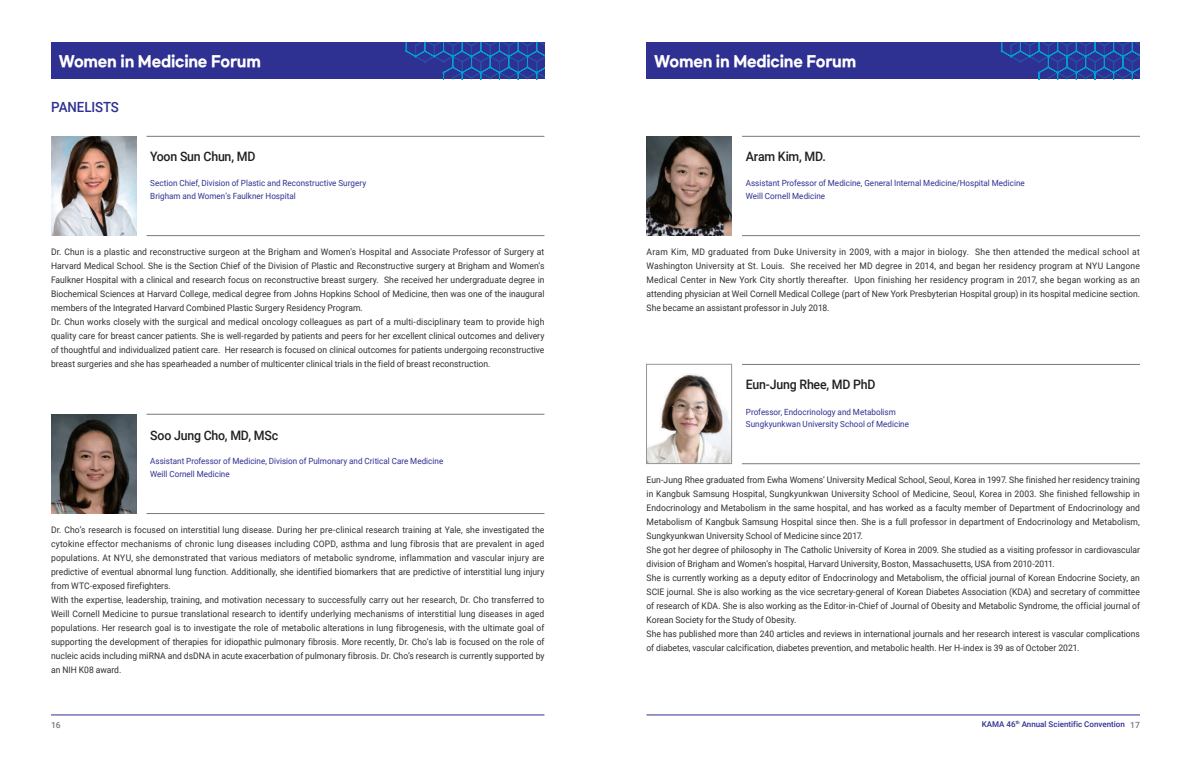
<style>
.page{position:relative;width:1191px;height:766px;background:#fff}
.page>*{position:absolute;margin:0;border:0;box-sizing:border-box;transform-origin:0 0}
.t1{font:700 15px "Gmarket Sans";letter-spacing:-.015em;color:#fff;scale:.93 1}
.t2{font:500 14px "Roboto";letter-spacing:-.01em;color:#2e3092;scale:.95 1}
.t3{font:500 13px "Roboto";letter-spacing:-.02em;color:#231f20;scale:.95 1}
.t4{font:9px/14px "Roboto";letter-spacing:.005em;color:#312f30;scale:.95 1}
.t5{font:8.5px/12.2px "Roboto";letter-spacing:.005em;color:#2e3092;scale:.95 1}
.t6{font:500 8.5px "Roboto";color:#76787b}
.t7{font:500 8px "Roboto";color:#2e3092}
.t8{font:500 4.7px "Roboto";color:#2e3092}
.s1{font-size:8.5px;color:#76787b}
</style>
<div class="page">
<hr style="left:646px;top:714px;width:494px;height:1px;background:#2e3092">
<hr style="left:51px;top:714px;width:493px;height:1px;background:#2e3092">
<div style="left:646px;top:43px;width:494px;height:36px;background:#2e3092"></div>
<svg style="left:1000px;top:43px;width:140px;height:36px"></svg>
<div style="left:51px;top:43px;width:493px;height:36px;background:#2e3092"></div>
<svg style="left:405px;top:43px;width:139px;height:36px"></svg>
<img style="left:51px;top:136px;width:85px;height:99px">
<hr style="left:146px;top:235px;width:398px;height:1px;background:#76787b">
<hr style="left:146px;top:136px;width:398px;height:1px;background:#76787b">
<img style="left:646px;top:136px;width:85px;height:99px">
<img style="left:648px;top:373px;width:81px;height:88px">
<div style="left:646px;top:364px;width:85px;height:99px;border:1px solid #939598"></div>
<hr style="left:742px;top:235px;width:398px;height:1px;background:#76787b">
<hr style="left:742px;top:136px;width:398px;height:1px;background:#76787b">
<hr style="left:742px;top:463px;width:398px;height:1px;background:#76787b">
<hr style="left:742px;top:364px;width:398px;height:1px;background:#76787b">
<img style="left:51px;top:414px;width:85px;height:99px">
<hr style="left:146px;top:513px;width:398px;height:1px;background:#76787b">
<hr style="left:146px;top:414px;width:398px;height:1px;background:#76787b">
<h1 class="t1" style="left:59px;top:52px;width:219px">Women in Medicine Forum</h1>
<h1 class="t1" style="left:654px;top:52px;width:219px">Women in Medicine Forum</h1>
<h2 class="t2" style="left:51px;top:97px;width:73px">PANELISTS</h2>
<h3 class="t3" style="left:150px;top:147px;width:112px">Yoon Sun Chun, MD</h3>
<p class="t5" style="left:150px;top:177px;width:229px">Section Chief, Division of Plastic and Reconstructive Surgery<br>Brigham and Women’s Faulkner Hospital</p>
<p class="t4" style="left:51px;top:244px;width:521px">Dr. Chun is a plastic and reconstructive surgeon at the Brigham and Women's Hospital and Associate Professor of Surgery at Harvard Medical School. She is the Section Chief of the Division of Plastic and Reconstructive surgery at Brigham and Women’s Faulkner Hospital with a clinical and research focus on reconstructive breast surgery. She received her undergraduate degree in Biochemical Sciences at Harvard College, medical degree from Johns Hopkins School of Medicine, then was one of the inaugural members of the Integrated Harvard Combined Plastic Surgery Residency Program.<br>Dr. Chun works closely with the surgical and medical oncology colleagues as part of a multi-disciplinary team to provide high quality care for breast cancer patients. She is well-regarded by patients and peers for her excellent clinical outcomes and delivery of thoughtful and individualized patient care. Her research is focused on clinical outcomes for patients undergoing reconstructive breast surgeries and she has spearheaded a number of multicenter clinical trials in the field of breast reconstruction.</p>
<h3 class="t3" style="left:150px;top:426px;width:136px">Soo Jung Cho, MD, MSc</h3>
<p class="t5" style="left:150px;top:455px;width:310px">Assistant Professor of Medicine, Division of Pulmonary and Critical Care Medicine<br>Weill Cornell Medicine</p>
<p class="t4" style="left:51px;top:522px;width:521px">Dr. Cho’s research is focused on interstitial lung disease. During her pre-clinical research training at Yale, she investigated the cytokine effector mechanisms of chronic lung diseases including COPD, asthma and lung fibrosis that are prevalent in aged populations. At NYU, she demonstrated that various mediators of metabolic syndrome, inflammation and vascular injury are predictive of eventual abnormal lung function. Additionally, she identified biomarkers that are predictive of interstitial lung injury from WTC-exposed firefighters.<br>With the expertise, leadership, training, and motivation necessary to successfully carry out her research, Dr. Cho transferred to Weill Cornell Medicine to pursue translational research to identify underlying mechanisms of interstitial lung diseases in aged populations. Her research goal is to investigate the role of metabolic alterations in lung fibrogenesis, with the ultimate goal of supporting the development of therapies for idiopathic pulmonary fibrosis. More recently, Dr. Cho’s lab is focused on the role of nucleic acids including miRNA and dsDNA in acute exacerbation of pulmonary fibrosis. Dr. Cho’s research is currently supported by an NIH K08 award.</p>
<h3 class="t3" style="left:746px;top:147px;width:86px">Aram Kim, MD.</h3>
<p class="t5" style="left:746px;top:177px;width:295px">Assistant Professor of Medicine, General Internal Medicine/Hospital Medicine<br>Weill Cornell Medicine</p>
<p class="t4" style="left:646px;top:244px;width:521px;text-align:justify">Aram Kim, MD graduated from Duke University in 2009, with a major in biology. She then attended the medical school at Washington University at St. Louis. She received her MD degree in 2014, and began her residency program at NYU Langone Medical Center in New York City shortly thereafter. Upon finishing her residency program in 2017, she began working as an attending physician at Weil Cornell Medical College (part of New York Presbyterian Hospital group) in its hospital medicine section.<br>She became an assistant professor in July 2018.</p>
<h3 class="t3" style="left:746px;top:375px;width:138px">Eun-Jung Rhee, MD PhD</h3>
<p class="t5" style="left:746px;top:405px;width:173px">Professor, Endocrinology and Metabolism<br>Sungkyunkwan University School of Medicine</p>
<p class="t4" style="left:646px;top:472px;width:521px">Eun-Jung Rhee graduated from Ewha Womens’ University Medical School, Seoul, Korea in 1997. She finished her residency training in Kangbuk Samsung Hospital, Sungkyunkwan University School of Medicine, Seoul, Korea in 2003. She finished fellowship in Endocrinology and Metabolism in the same hospital, and has worked as a faculty member of Department of Endocrinology and Metabolism of Kangbuk Samsung Hospital since then. She is a full professor in department of Endocrinology and Metabolism, Sungkyunkwan University School of Medicine since 2017.<br>She got her degree of philosophy in The Catholic University of Korea in 2009. She studied as a visiting professor in cardiovascular division of Brigham and Women’s hospital, Harvard University, Boston, Massachusetts, USA from 2010-2011.<br>She is currently working as a deputy editor of Endocrinology and Metabolism, the official journal of Korean Endocrine Society, an SCIE journal. She is also working as the vice secretary-general of Korean Diabetes Association (KDA) and secretary of committee of research of KDA. She is also working as the Editor-in-Chief of Journal of Obesity and Metabolic Syndrome, the official journal of Korean Society for the Study of Obesity.<br>She has published more than 240 articles and reviews in international journals and her research interest is vascular complications of diabetes, vascular calcification, diabetes prevention, and metabolic health. Her H-index is 39 as of October 2021.</p>
<p class="t7" style="left:981px;top:718px;width:35px">KAMA 46</p>
<p class="t8" style="left:1015px;top:718px;width:6px">th</p>
<p class="t6" style="left:51px;top:718px;width:11px">16</p>
<p class="t7" style="left:1021px;top:718px;width:120px">Annual Scientific Convention <span class="s1">17</span></p>
</div>
